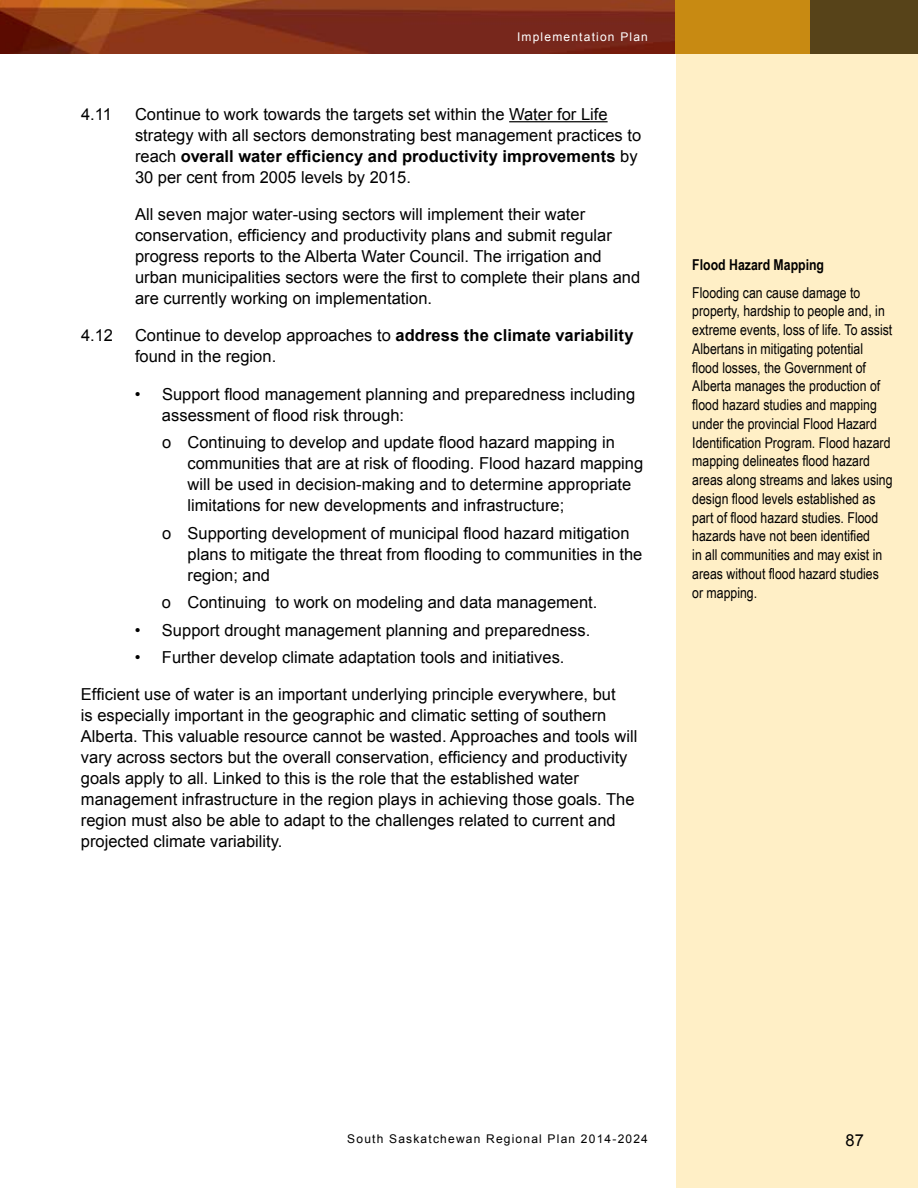
<style>
.page{position:relative;width:918px;height:1188px;background:#fff}
.page>*{position:absolute;margin:0;border:0;box-sizing:border-box;transform-origin:0 0}
.t1{font:16.5px/21px "Arial";color:#000}
.t2{font:15px/18.8px "Arial Narrow";color:#000}
.t3{font:700 15px "Arial Narrow";color:#000}
.t4{font:12px "Arial";letter-spacing:.1em;color:#000}
.t5{font:12px "Arial";letter-spacing:.1em;color:#fff}
.s1{font-weight:700}
</style>
<div class="page">
<div style="left:676px;top:52px;width:242px;height:1136px;background:#ffefc6"></div>
<img style="left:0;top:0;width:675px;height:54px">
<div style="left:810px;top:0;width:108px;height:54px;background:#574319"></div>
<div style="left:675px;top:0;width:135px;height:54px;background:#c88a12"></div>
<hr style="left:509px;top:121px;width:99px;height:1px;background:#000">
<p class="t5" style="left:517px;top:29px;width:132px">Implementation Plan</p>
<p class="t1" style="left:81px;top:104px;width:32px">4.11</p>
<p class="t1" style="left:135px;top:104px;width:508px">Continue to work towards the targets set within the Water for Life strategy with all sectors demonstrating best management practices to reach <span class="s1">overall water efficiency and productivity improvements</span> by 30 per cent from 2005 levels by 2015.</p>
<p class="t1" style="left:135px;top:204px;width:507px">All seven major water-using sectors will implement their water conservation, efficiency and productivity plans and submit regular progress reports to the Alberta Water Council. The irrigation and urban municipalities sectors were the first to complete their plans and are currently working on implementation.</p>
<p class="t1" style="left:81px;top:325px;width:34px">4.12</p>
<p class="t1" style="left:135px;top:325px;width:500px">Continue to develop approaches to <span class="s1">address the climate variability </span>found in the region.</p>
<p class="t1" style="left:162px;top:384px;width:475px;text-indent:-27px">• Support flood management planning and preparedness including assessment of flood risk through:</p>
<p class="t1" style="left:188px;top:432px;width:457px;text-indent:-26px">o Continuing to develop and update flood hazard mapping in communities that are at risk of flooding. Flood hazard mapping will be used in decision-making and to determine appropriate limitations for new developments and infrastructure;</p>
<p class="t1" style="left:188px;top:523px;width:456px;text-indent:-26px">o Supporting development of municipal flood hazard mitigation plans to mitigate the threat from flooding to communities in the region; and</p>
<p class="t1" style="left:162px;top:592px;width:437px">o Continuing to work on modeling and data management.</p>
<p class="t1" style="left:135px;top:619px;width:457px">• Support drought management planning and preparedness.</p>
<p class="t1" style="left:135px;top:647px;width:431px">• Further develop climate adaptation tools and initiatives.</p>
<p class="t1" style="left:81px;top:684px;width:558px">Efficient use of water is an important underlying principle everywhere, but<br>is especially important in the geographic and climatic setting of southern Alberta. This valuable resource cannot be wasted. Approaches and tools will vary across sectors but the overall conservation, efficiency and productivity goals apply to all. Linked to this is the role that the established water management infrastructure in the region plays in achieving those goals. The region must also be able to adapt to the challenges related to current and projected climate variability.</p>
<p class="t3" style="left:692px;top:253px;width:133px">Flood Hazard Mapping</p>
<p class="t2" style="left:692px;top:282px;width:202px">Flooding can cause damage to property, hardship to people and, in extreme events, loss of life. To assist Albertans in mitigating potential flood losses, the Government of Alberta manages the production of flood hazard studies and mapping under the provincial Flood Hazard Identification Program. Flood hazard mapping delineates flood hazard areas along streams and lakes using design flood levels established as part of flood hazard studies. Flood hazards have not been identified<br>in all communities and may exist in areas without flood hazard studies or mapping.</p>
<p class="t4" style="left:347px;top:1131px;width:302px">South Saskatchewan Regional Plan 2014-2024</p>
<p class="t1" style="left:846px;top:1130px;width:20px">87</p>
</div>
